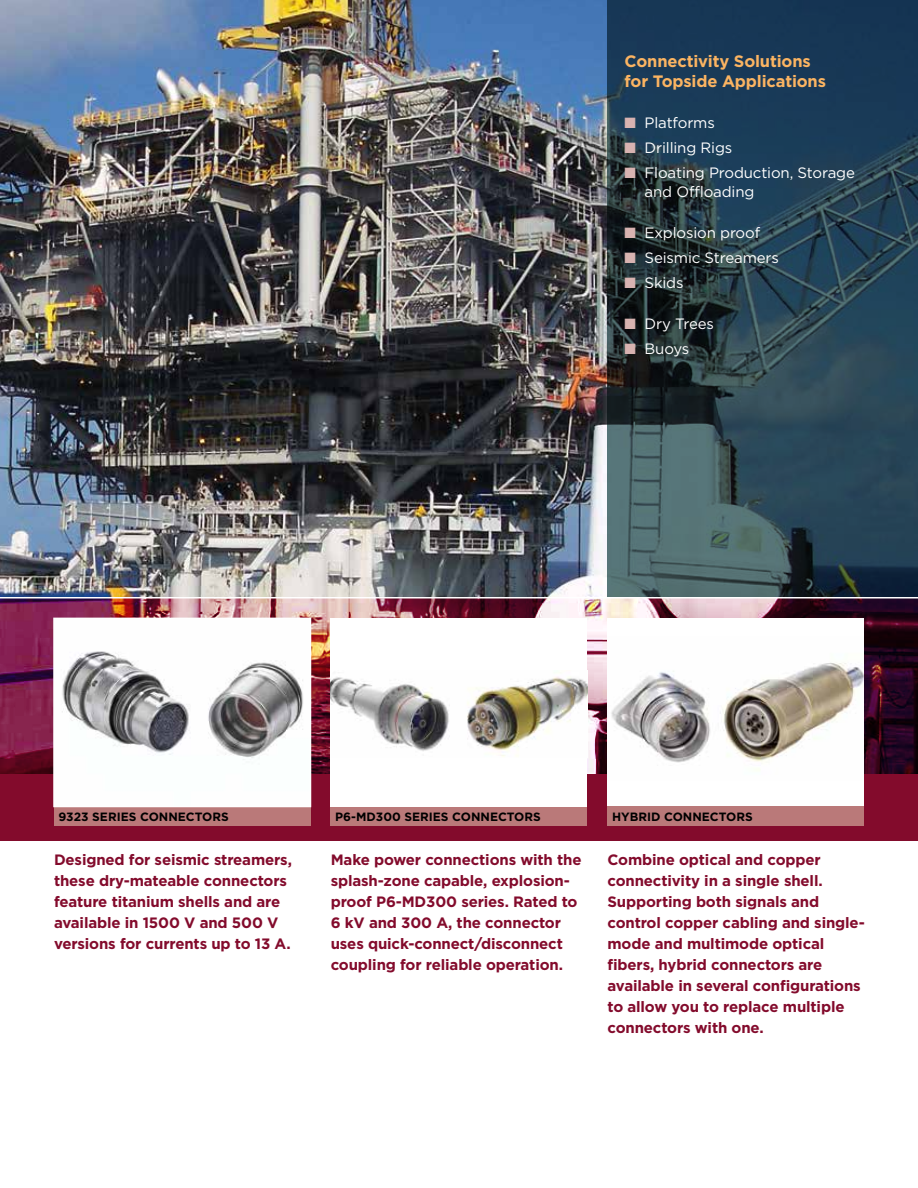
<style>
.page{position:relative;width:918px;height:1188px;background:#fff}
.page>*{position:absolute;margin:0;border:0;box-sizing:border-box;transform-origin:0 0}
.t1{font:700 16.5px/19.5px "Gotham";letter-spacing:-.01em;color:#fbb462}
.t2{font:700 15px/21px "Gotham";letter-spacing:-.01em;color:#830b2c}
.t3{font:15px/19.5px "Gotham";letter-spacing:-.01em;color:#fff}
.t4{font:700 12px "Gotham";color:#000}
.s1{color:#d8b3b1}
</style>
<div class="page">
<img style="left:0;top:0;width:608px;height:597px">
<img style="left:0;top:598px;width:918px;height:243px">
<div style="left:608px;top:618px;width:256px;height:189px;background:#fff"></div>
<img style="left:611px;top:662px;width:253px;height:109px">
<div style="left:54px;top:806px;width:256px;height:20px;background:#ba7979"></div>
<div style="left:608px;top:806px;width:256px;height:20px;background:#ba7979"></div>
<div style="left:331px;top:806px;width:256px;height:20px;background:#ba7979"></div>
<svg style="left:608px;top:0;width:310px;height:597px;background:#284352"></svg>
<div style="left:331px;top:618px;width:256px;height:189px;background:#fff"></div>
<img style="left:331px;top:677px;width:256px;height:80px">
<img style="left:56px;top:621px;width:252px;height:183px">
<div style="left:53px;top:618px;width:258px;height:189px;border:2px solid #fff"></div>
<p class="t1" style="left:625px;top:52px;width:203px">Connectivity Solutions for Topside Applications</p>
<p class="t3" style="left:625px;top:113px;width:92px"><span class="s1">■</span> Platforms</p>
<p class="t3" style="left:625px;top:138px;width:109px"><span class="s1">■</span> Drilling Rigs</p>
<p class="t3" style="left:645px;top:162px;width:212px;text-indent:-20px"><span class="s1">■</span> Floating Production, Storage and Offloading</p>
<p class="t3" style="left:625px;top:223px;width:137px"><span class="s1">■</span> Explosion proof</p>
<p class="t3" style="left:625px;top:248px;width:156px"><span class="s1">■</span> Seismic Streamers</p>
<p class="t3" style="left:625px;top:273px;width:60px"><span class="s1">■</span> Skids</p>
<p class="t3" style="left:625px;top:314px;width:91px"><span class="s1">■</span> Dry Trees</p>
<p class="t3" style="left:625px;top:339px;width:66px"><span class="s1">■</span> Buoys</p>
<p class="t4" style="left:58px;top:809px;width:100px">9323 Series Connectors</p>
<p class="t4" style="left:335px;top:809px;width:136px">P6-M D300 Series Connectors</p>
<p class="t4" style="left:612px;top:809px;width:19px">Hybr</p>
<p class="t4" style="left:647px;top:809px;width:36px">id Connectors</p>
<p class="t2" style="left:54px;top:850px;width:239px">Designed for seismic streamers, these dry-mateable connectors feature titanium shells and are available in 1500 V and 500 V versions for currents up to 13 A.</p>
<p class="t2" style="left:608px;top:850px;width:259px">Combine optical and copper connectivity in a single shell.<br>Supporting both signals and control copper cabling and single&shy;mode and multimode optical fibers, hybrid connectors are available in several configurations to allow you to replace multiple connectors with one.</p>
<p class="t2" style="left:331px;top:850px;width:252px">Make power connections with the splash-zone capable, explosion&shy;proof P6-M D300 series. Rated to<br>6 kV and 300 A, the connector uses quick-connect/disconnect coupling for reliable operation.</p>
</div>
